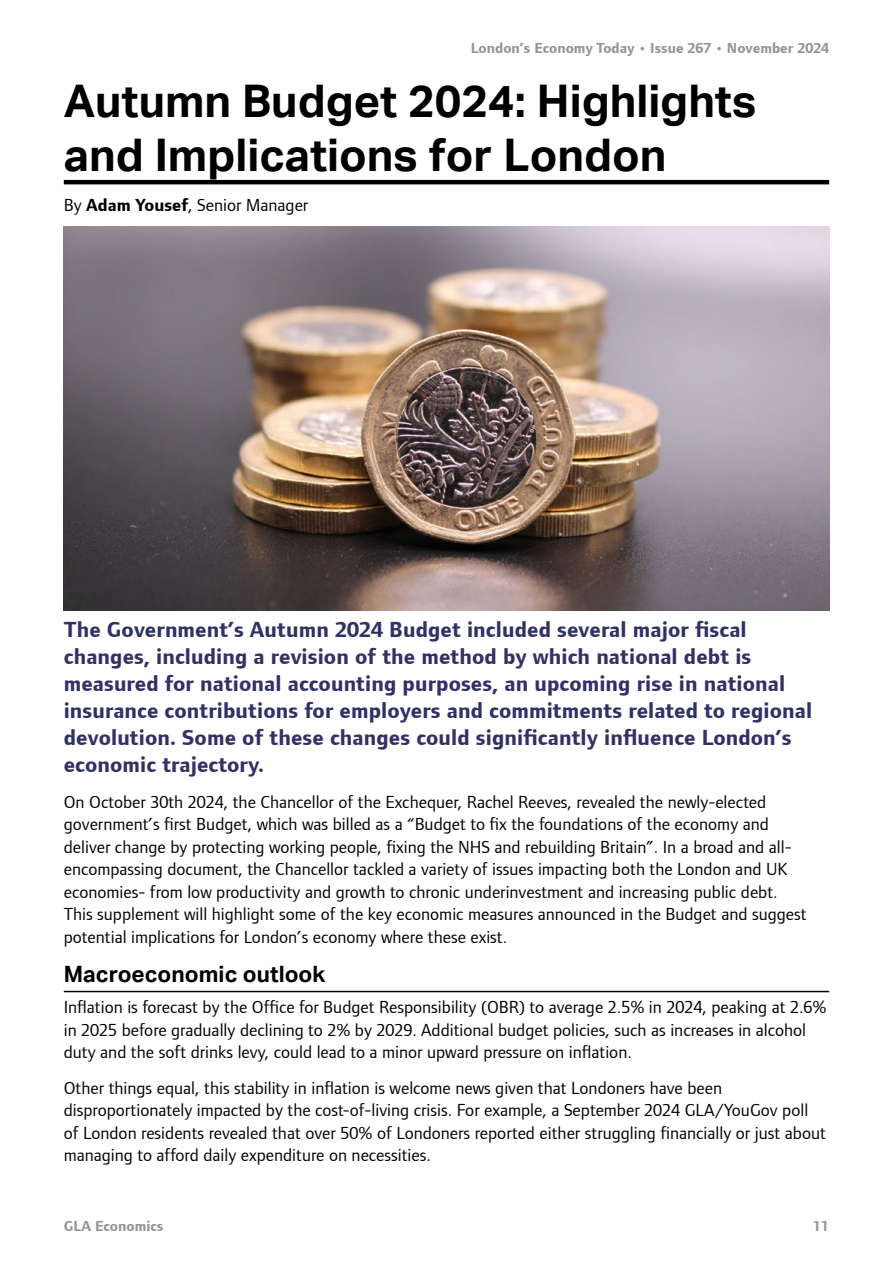
<style>
.page{position:relative;width:893px;height:1263px;background:#fff}
.page>*{position:absolute;margin:0;border:0;box-sizing:border-box;transform-origin:0 0}
.Supplement_and_Indicators_title{font:700 45px/54.2px "Aktiv Grotesk";color:#000}
.Lead_paragraph{font:700 22.5px/27px "Foundry Form Sans";letter-spacing:.005em;color:#313068}
.Heading_2_underline{font:700 22.5px "Aktiv Grotesk";letter-spacing:.005em;color:#000}
.Body_text{font:18px/22.5px "Foundry Form Sans";color:#000}
.t1{font:700 15px "Foundry Form Sans";color:#939598}
.s1{font-weight:700}
</style>
<div class="page">
<hr style="left:64px;top:180px;width:765px;height:4px;background:#000">
<hr style="left:64px;top:991px;width:765px;height:1px;background:#000">
<img style="left:64px;top:226px;width:765px;height:384px">
<p class="t1" style="left:471px;top:40px;width:360px">London’s Economy Today • Issue 267 • November 2024</p>
<p class="Supplement_and_Indicators_title" style="left:64px;top:75px;width:694px">Autumn Budget 2024: Highlights and Implications for London</p>
<p class="Body_text" style="left:64px;top:193px;width:246px">By <span class="s1">Adam Yousef</span>, Senior Manager</p>
<p class="Lead_paragraph" style="left:64px;top:616px;width:750px">The Government’s Autumn 2024 Budget included several major fiscal changes, including a revision of the method by which national debt is measured for national accounting purposes, an upcoming rise in national insurance contributions for employers and commitments related to regional devolution. Some of these changes could significantly influence London’s economic trajectory.</p>
<p class="Body_text" style="left:64px;top:790px;width:744px">On October 30th 2024, the Chancellor of the Exchequer, Rachel Reeves, revealed the newly-elected government’s first Budget, which was billed as a “Budget to fix the foundations of the economy and deliver change by protecting working people, fixing the NHS and rebuilding Britain”. In a broad and all&shy;encompassing document, the Chancellor tackled a variety of issues impacting both the London and UK economies- from low productivity and growth to chronic underinvestment and increasing public debt.<br>This supplement will highlight some of the key economic measures announced in the Budget and suggest potential implications for London’s economy where these exist.</p>
<p class="Heading_2_underline" style="left:64px;top:961px;width:263px">Macroeconomic outlook</p>
<p class="Body_text" style="left:64px;top:996px;width:764px">Inflation is forecast by the Office for Budget Responsibility (OBR) to average 2.5% in 2024, peaking at 2.6% in 2025 before gradually declining to 2% by 2029. Additional budget policies, such as increases in alcohol duty and the soft drinks levy, could lead to a minor upward pressure on inflation.</p>
<p class="Body_text" style="left:64px;top:1076px;width:764px">Other things equal, this stability in inflation is welcome news given that Londoners have been disproportionately impacted by the cost-of-living crisis. For example, a September 2024 GLA/YouGov poll of London residents revealed that over 50% of Londoners reported either struggling financially or just about managing to afford daily expenditure on necessities.</p>
<p class="t1" style="left:64px;top:1218px;width:101px">GLA Economics</p>
<p class="t1" style="left:813px;top:1218px;width:17px">11</p>
</div>
